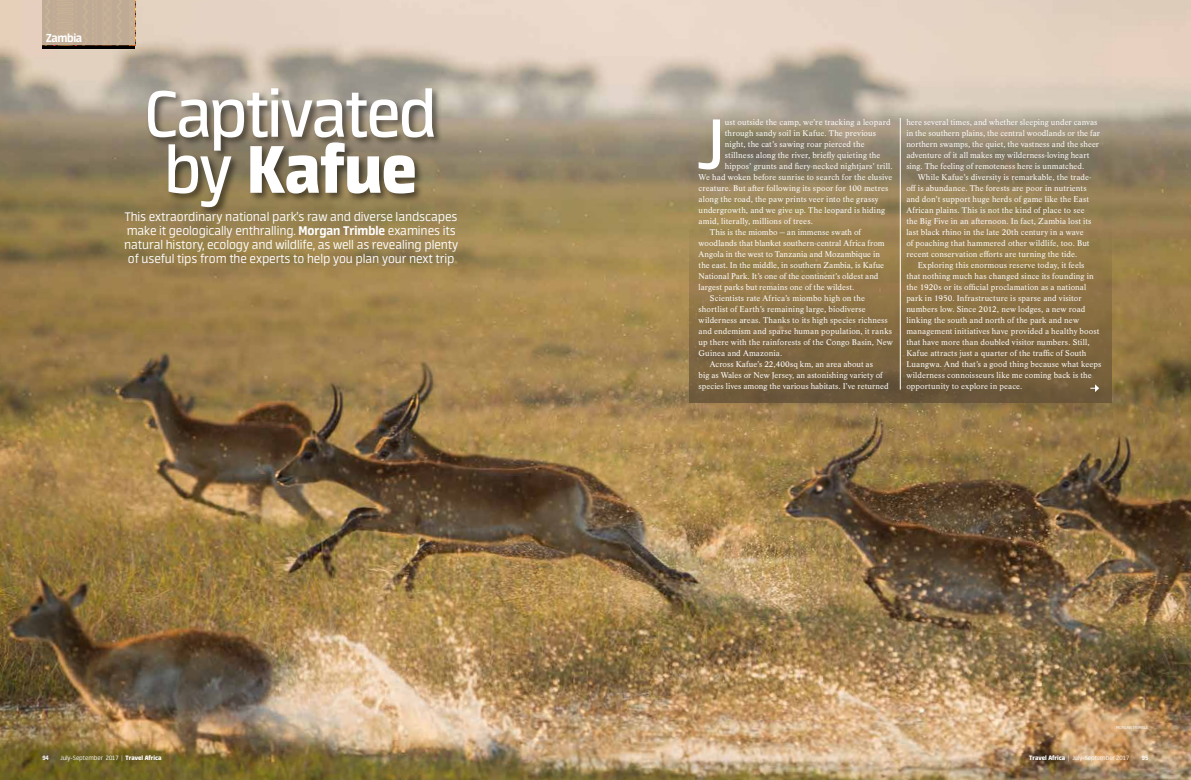
<style>
.page{position:relative;width:1191px;height:780px;background:#fff}
.page>*{position:absolute;margin:0;border:0;box-sizing:border-box;transform-origin:0 0}
.t1{font:80.1px "Neuron Angled";color:#fff}
.t2{font:74.3px/56px "Neuron Angled";letter-spacing:-.03em;color:#fff}
.t3{font:300 14px/14px "Neuron Angled";letter-spacing:-.005em;color:#fff}
.t4{font:700 13px "Neuron Angled";letter-spacing:-.03em;color:#fff}
.t5{font:8.7px/11px "Lyon";letter-spacing:.01em;color:#fff}
.t6{font:300 7px "Neuron Angled";color:#fff}
.t7{font:700 7px "Neuron Angled";color:#fff}
.t8{font:300 5px "Neuron Angled";color:#fff}
.s1{font-weight:800}
.s2{font-weight:700}
.s3{font-family:"Neuron Angled Xl";font-weight:400}
</style>
<div class="page">
<img style="left:0;top:0;width:1191px;height:780px">
<svg style="left:689px;top:0;width:422px;height:402px;background:#a28f6f"></svg>
<svg style="left:1090px;top:384px;width:9px;height:8px"></svg>
<div style="left:146px;top:86px;width:298px;height:131px;background:#000;opacity:.53"></div>
<div style="left:43px;top:0;width:92px;height:48px;background:#000"></div>
<svg style="left:45px;top:45px;width:77px;height:1px"></svg>
<div style="left:43px;top:0;width:92px;height:45px;background:#c0ac95"></div>
<hr style="left:900px;top:118px;width:1px;height:271px;background:#fff">
<h3 class="t4" style="left:46px;top:31px;width:43px">Portfolio</h3>
<h3 class="t4" style="left:46px;top:31px;width:37px">Zambia</h3>
<h2 class="t2" style="left:144px;top:86px;width:294px">Captivated by <span class="s1">Kafue</span></h2>
<p class="t3" style="left:124px;top:209px;width:335px">This extraordinary national park’s raw and diverse landscapes make it geologically enthralling. <span class="s2">Morgan Trimble</span> examines its natural history, ecology and wildlife, as well as revealing plenty of useful tips from the experts to help you plan your next trip</p>
<h1 class="t1" style="left:697px;top:101px;width:29px">J</h1>
<p class="t5" style="left:725px;top:116px;width:167px">ust outside the camp, we’re tracking a leopard</p>
<p class="t5" style="left:725px;top:127px;width:153px">through sandy soil in Kafue. The previous</p>
<p class="t5" style="left:725px;top:138px;width:141px">night, the cat’s sawing roar pierced the</p>
<p class="t5" style="left:725px;top:149px;width:157px">stillness along the river, briefly quieting the</p>
<p class="t5" style="left:725px;top:160px;width:169px">hippos’ grunts and fiery-necked nightjars’ trill.</p>
<p class="t5" style="left:698px;top:171px;width:195px">We had woken before sunrise to search for the elusive</p>
<p class="t5" style="left:698px;top:182px;width:191px">creature. But after following its spoor for 100 metres</p>
<p class="t5" style="left:698px;top:193px;width:181px">along the road, the paw prints veer into the grassy</p>
<p class="t5" style="left:698px;top:204px;width:188px">undergrowth, and we give up. The leopard is hiding</p>
<p class="t5" style="left:698px;top:215px;width:116px">amid, literally, millions of trees.</p>
<p class="t5" style="left:710px;top:226px;width:153px">This is the miombo — an immense swath of</p>
<p class="t5" style="left:698px;top:237px;width:187px">woodlands that blanket southern-central Africa from</p>
<p class="t5" style="left:698px;top:248px;width:183px">Angola in the west to Tanzania and Mozambique in</p>
<p class="t5" style="left:698px;top:259px;width:187px">the east. In the middle, in southern Zambia, is Kafue</p>
<p class="t5" style="left:698px;top:270px;width:181px">National Park. It’s one of the continent’s oldest and</p>
<p class="t5" style="left:698px;top:281px;width:157px">largest parks but remains one of the wildest.</p>
<p class="t5" style="left:710px;top:292px;width:156px">Scientists rate Africa’s miombo high on the</p>
<p class="t5" style="left:698px;top:303px;width:169px">shortlist of Earth’s remaining large, biodiverse</p>
<p class="t5" style="left:698px;top:314px;width:191px">wilderness areas. Thanks to its high species richness</p>
<p class="t5" style="left:698px;top:325px;width:195px">and endemism and sparse human population, it ranks</p>
<p class="t5" style="left:698px;top:336px;width:196px">up there with the rainforests of the Congo Basin, New</p>
<p class="t5" style="left:698px;top:347px;width:85px">Guinea and Amazonia.</p>
<p class="t5" style="left:710px;top:358px;width:164px">Across Kafue’s 22,400sq km, an area about as</p>
<p class="t5" style="left:698px;top:369px;width:185px">big as Wales or New Jersey, an astonishing variety of</p>
<p class="t5" style="left:698px;top:380px;width:191px">species lives among the various habitats. I’ve returned</p>
<p class="t5" style="left:906px;top:116px;width:195px">here several times, and whether sleeping under canvas in the southern plains, the central woodlands or the far northern swamps, the quiet, the vastness and the sheer adventure of it all makes my wilderness-loving heart sing. The feeling of remoteness here is unmatched.</p>
<p class="t5" style="left:906px;top:171px;width:187px;text-indent:11px">While Kafue’s diversity is remarkable, the trade&shy;off is abundance. The forests are poor in nutrients and don’t support huge herds of game like the East African plains. This is not the kind of place to see the Big Five in an afternoon. In fact, Zambia lost its last black rhino in the late 20th century in a wave of poaching that hammered other wildlife, too. But recent conservation efforts are turning the tide.</p>
<p class="t5" style="left:906px;top:259px;width:197px;text-indent:11px">Exploring this enormous reserve today, it feels<br>that nothing much has changed since its founding in the 1920s or its official proclamation as a national park in 1950. Infrastructure is sparse and visitor numbers low. Since 2012, new lodges, a new road linking the south and north of the park and new management initiatives have provided a healthy boost that have more than doubled visitor numbers. Still, Kafue attracts just a quarter of the traffic of South Luangwa. And that’s a good thing because what keeps wilderness connoisseurs like me coming back is the opportunity to explore in peace.</p>
<p class="t8" style="left:1116px;top:724px;width:34px">MORGAN TRIMBLE</p>
<p class="t7" style="left:42px;top:754px;width:8px">94</p>
<p class="t6" style="left:60px;top:754px;width:103px">July-September 2017 <span class="s3">|</span> <span class="s1">Travel Africa</span></p>
<p class="t6" style="left:1029px;top:754px;width:102px"><span class="s1">Travel Africa</span> <span class="s3">|</span> July-September 2017</p>
<p class="t7" style="left:1142px;top:754px;width:8px">95</p>
</div>
